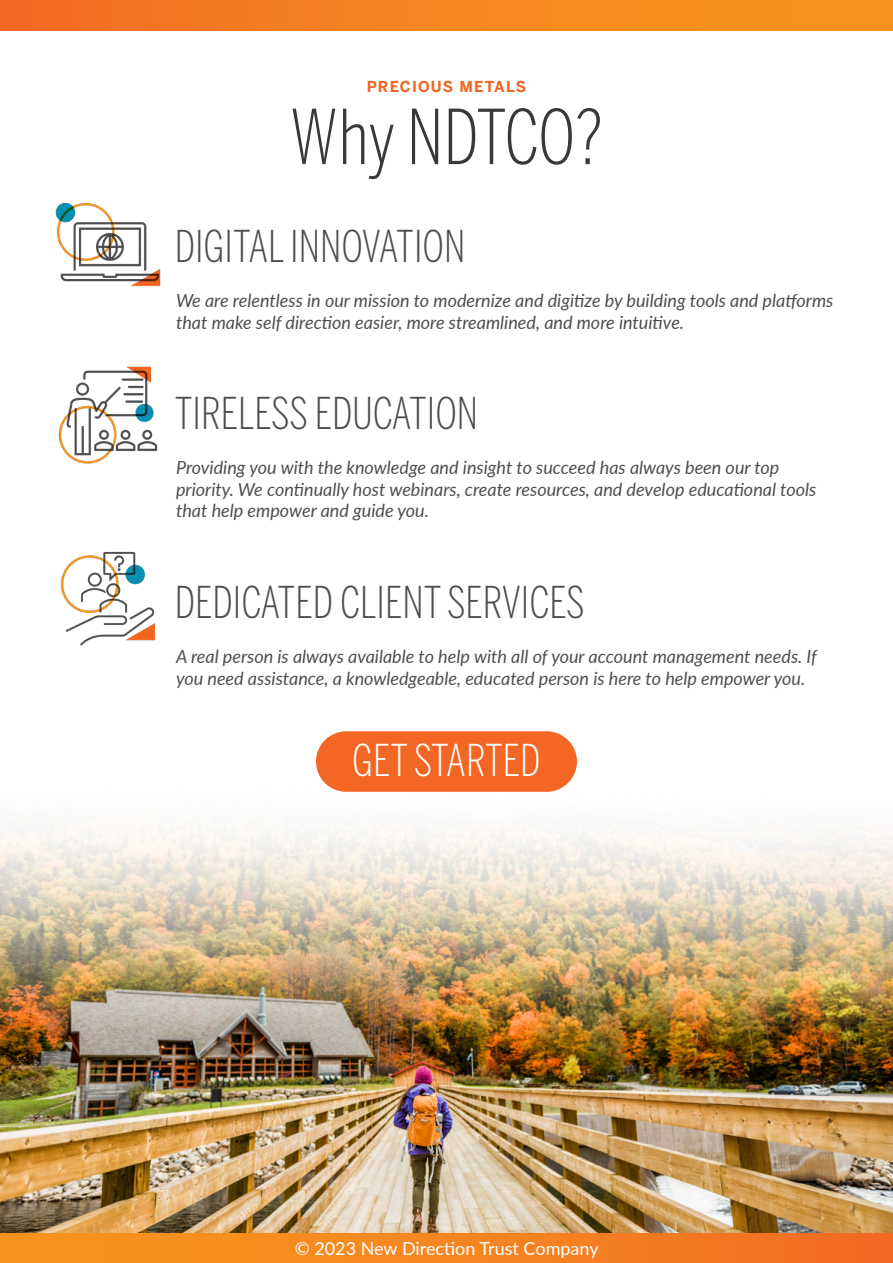
<style>
.page{position:relative;width:893px;height:1263px;background:#fff}
.page>*{position:absolute;margin:0;border:0;box-sizing:border-box;transform-origin:0 0}
.Headline_Small{font:300 75px "Benton Sans Comp";letter-spacing:-.01em;color:#393939}
.Headline_Small-2{font:300 43.5px "Benton Sans Comp";color:#4d4d4f}
.Headline_Small-3{font:300 43.5px "Benton Sans Comp";color:#fff}
.t1{font:italic 18px/21.6px "Lato";color:#4d4e4f}
.t2{font:italic 18px/21.8px "Lato";color:#4d4d4f}
.t3{font:18px "Lato";color:#fff}
.Subhead_Orange_CAPS{font:700 15px "Benton Sans";letter-spacing:.075em;color:#f36421}
</style>
<div class="page">
<div style="left:0;top:0;width:893px;height:30px;background:linear-gradient(to right,#f36d23,#f7991d)"></div>
<div style="left:0;top:1233px;width:893px;height:30px;background:linear-gradient(to right,#f7991d,#f36d23)"></div>
<img style="left:0;top:731px;width:893px;height:502px">
<img style="left:55px;top:202px;width:106px;height:85px">
<img style="left:58px;top:366px;width:100px;height:98px">
<img style="left:60px;top:551px;width:95px;height:95px">
<div style="left:316px;top:731px;width:261px;height:61px;background:#f36623;border-radius:30px"></div>
<p class="Subhead_Orange_CAPS" style="left:367px;top:78px;width:161px">PRECIOUS METALS</p>
<p class="Headline_Small" style="left:290px;top:94px;width:314px">Why NDTCO?</p>
<p class="Headline_Small-2" style="left:175px;top:221px;width:292px">DIGITAL INNOVATION</p>
<p class="t2" style="left:176px;top:289px;width:659px">We are relentless in our mission to modernize and digitize by building tools and platforms that make self direction easier, more streamlined, and more intuitive.</p>
<p class="Headline_Small-2" style="left:175px;top:388px;width:305px">TIRELESS EDUCATION</p>
<p class="t1" style="left:176px;top:456px;width:642px">Providing you with the knowledge and insight to succeed has always been our top priority. We continually host webinars, create resources, and develop educational tools that help empower and guide you.</p>
<p class="Headline_Small-2" style="left:175px;top:577px;width:412px">DEDICATED CLIENT SERVICES</p>
<p class="t1" style="left:176px;top:645px;width:642px">A real person is always available to help with all of your account management needs. If you need assistance, a knowledgeable, educated person is here to help empower you.</p>
<p class="Headline_Small-3" style="left:352px;top:735px;width:190px">GET STARTED</p>
<p class="t3" style="left:295px;top:1235px;width:305px">© 2023 New Direction Trust Company</p>
</div>
